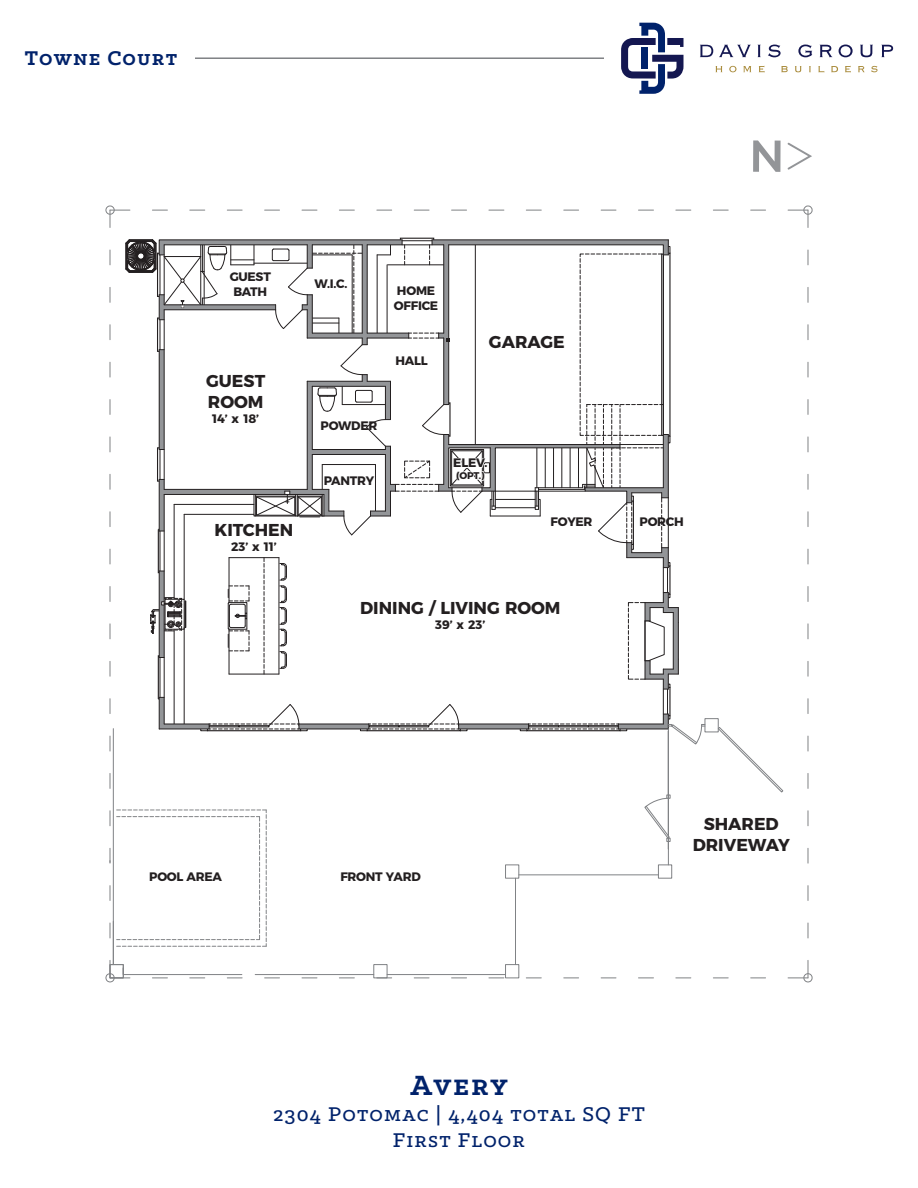
<style>
.page{position:relative;width:918px;height:1188px;background:#fff}
.page>*{position:absolute;margin:0;border:0;box-sizing:border-box;transform-origin:0 0}
.t1{font:700 31.5px "Klinic Slab";letter-spacing:.05em;color:#00226b}
.t2{font:500 22.5px/26.2px "Klinic Slab";letter-spacing:.05em;color:#00226b;text-align:center}
.t3{font:700 22.5px "Klinic Slab";letter-spacing:.05em;color:#00226b}
.t4{font:700 17.25px/20.7px "Montserrat";color:#231f20;text-align:center}
.t5{font:700 12.3px/14.7px "Montserrat";letter-spacing:-.02em;color:#231f20;text-align:center}
.t6{font:700 9.75px "Montserrat";color:#231f20}
</style>
<div class="page">
<hr style="left:25px;top:57px;width:866px;height:2px;background:#808285">
<div style="left:604px;top:0;width:314px;height:110px;background:#fff"></div>
<div style="left:0;top:0;width:195px;height:81px;background:#fff"></div>
<svg style="left:621px;top:23px;width:62px;height:71px"></svg>
<svg style="left:700px;top:45px;width:13px;height:12px"></svg>
<svg style="left:719px;top:45px;width:32px;height:12px"></svg>
<svg style="left:758px;top:45px;width:3px;height:12px"></svg>
<svg style="left:768px;top:45px;width:13px;height:12px"></svg>
<svg style="left:798px;top:45px;width:14px;height:12px"></svg>
<svg style="left:820px;top:45px;width:12px;height:12px"></svg>
<svg style="left:839px;top:45px;width:14px;height:12px"></svg>
<svg style="left:860px;top:45px;width:13px;height:12px"></svg>
<svg style="left:881px;top:45px;width:12px;height:12px"></svg>
<svg style="left:716px;top:66px;width:6px;height:6px"></svg>
<svg style="left:729px;top:66px;width:7px;height:6px"></svg>
<svg style="left:743px;top:66px;width:8px;height:6px"></svg>
<svg style="left:759px;top:66px;width:6px;height:7px"></svg>
<svg style="left:781px;top:66px;width:7px;height:6px"></svg>
<svg style="left:795px;top:66px;width:7px;height:6px"></svg>
<svg style="left:809px;top:66px;width:2px;height:6px"></svg>
<svg style="left:818px;top:66px;width:6px;height:7px"></svg>
<svg style="left:831px;top:66px;width:7px;height:6px"></svg>
<svg style="left:845px;top:66px;width:6px;height:7px"></svg>
<svg style="left:858px;top:66px;width:7px;height:6px"></svg>
<svg style="left:871px;top:66px;width:7px;height:6px"></svg>
<svg style="left:753px;top:140px;width:28px;height:32px"></svg>
<svg style="left:788px;top:143px;width:24px;height:27px"></svg>
<div style="left:400px;top:238px;width:34px;height:2px;border:1px solid #231f20"></div>
<svg style="left:808px;top:250px;width:1px;height:15px"></svg>
<svg style="left:808px;top:287px;width:1px;height:15px"></svg>
<svg style="left:808px;top:325px;width:1px;height:15px"></svg>
<svg style="left:808px;top:362px;width:1px;height:15px"></svg>
<svg style="left:808px;top:400px;width:1px;height:14px"></svg>
<svg style="left:808px;top:437px;width:1px;height:15px"></svg>
<svg style="left:808px;top:474px;width:1px;height:15px"></svg>
<svg style="left:808px;top:512px;width:1px;height:15px"></svg>
<svg style="left:808px;top:549px;width:1px;height:15px"></svg>
<svg style="left:808px;top:586px;width:1px;height:16px"></svg>
<svg style="left:808px;top:624px;width:1px;height:15px"></svg>
<svg style="left:808px;top:661px;width:1px;height:15px"></svg>
<svg style="left:808px;top:699px;width:1px;height:15px"></svg>
<svg style="left:808px;top:736px;width:1px;height:15px"></svg>
<svg style="left:808px;top:773px;width:1px;height:15px"></svg>
<svg style="left:808px;top:811px;width:1px;height:15px"></svg>
<svg style="left:808px;top:848px;width:1px;height:15px"></svg>
<svg style="left:808px;top:886px;width:1px;height:15px"></svg>
<svg style="left:808px;top:923px;width:1px;height:15px"></svg>
<svg style="left:110px;top:250px;width:1px;height:15px"></svg>
<svg style="left:110px;top:287px;width:1px;height:15px"></svg>
<svg style="left:110px;top:325px;width:1px;height:15px"></svg>
<svg style="left:110px;top:362px;width:1px;height:15px"></svg>
<svg style="left:110px;top:400px;width:1px;height:14px"></svg>
<svg style="left:110px;top:437px;width:1px;height:15px"></svg>
<svg style="left:110px;top:474px;width:1px;height:15px"></svg>
<svg style="left:110px;top:512px;width:1px;height:15px"></svg>
<svg style="left:110px;top:549px;width:1px;height:15px"></svg>
<svg style="left:110px;top:586px;width:1px;height:16px"></svg>
<svg style="left:110px;top:624px;width:1px;height:15px"></svg>
<svg style="left:110px;top:661px;width:1px;height:15px"></svg>
<svg style="left:110px;top:699px;width:1px;height:15px"></svg>
<svg style="left:110px;top:736px;width:1px;height:15px"></svg>
<svg style="left:110px;top:773px;width:1px;height:15px"></svg>
<svg style="left:110px;top:811px;width:1px;height:15px"></svg>
<svg style="left:110px;top:886px;width:1px;height:15px"></svg>
<svg style="left:110px;top:923px;width:1px;height:15px"></svg>
<svg style="left:751px;top:977px;width:15px;height:1px"></svg>
<svg style="left:713px;top:977px;width:15px;height:1px"></svg>
<svg style="left:676px;top:977px;width:15px;height:1px"></svg>
<svg style="left:638px;top:977px;width:16px;height:1px"></svg>
<svg style="left:601px;top:977px;width:15px;height:1px"></svg>
<svg style="left:564px;top:977px;width:15px;height:1px"></svg>
<svg style="left:526px;top:977px;width:15px;height:1px"></svg>
<svg style="left:489px;top:977px;width:15px;height:1px"></svg>
<svg style="left:452px;top:977px;width:15px;height:1px"></svg>
<svg style="left:414px;top:977px;width:15px;height:1px"></svg>
<svg style="left:339px;top:977px;width:15px;height:1px"></svg>
<svg style="left:302px;top:977px;width:15px;height:1px"></svg>
<svg style="left:265px;top:977px;width:15px;height:1px"></svg>
<svg style="left:751px;top:210px;width:15px;height:1px"></svg>
<svg style="left:713px;top:210px;width:15px;height:1px"></svg>
<svg style="left:676px;top:210px;width:15px;height:1px"></svg>
<svg style="left:638px;top:210px;width:16px;height:1px"></svg>
<svg style="left:601px;top:210px;width:15px;height:1px"></svg>
<svg style="left:564px;top:210px;width:15px;height:1px"></svg>
<svg style="left:526px;top:210px;width:15px;height:1px"></svg>
<svg style="left:489px;top:210px;width:15px;height:1px"></svg>
<svg style="left:452px;top:210px;width:15px;height:1px"></svg>
<svg style="left:414px;top:210px;width:15px;height:1px"></svg>
<svg style="left:377px;top:210px;width:15px;height:1px"></svg>
<svg style="left:339px;top:210px;width:15px;height:1px"></svg>
<svg style="left:302px;top:210px;width:15px;height:1px"></svg>
<svg style="left:265px;top:210px;width:15px;height:1px"></svg>
<svg style="left:227px;top:210px;width:15px;height:1px"></svg>
<svg style="left:190px;top:210px;width:15px;height:1px"></svg>
<svg style="left:152px;top:210px;width:15px;height:1px"></svg>
<svg style="left:788px;top:205px;width:25px;height:23px"></svg>
<svg style="left:105px;top:205px;width:25px;height:23px"></svg>
<svg style="left:788px;top:960px;width:25px;height:23px"></svg>
<div style="left:704px;top:718px;width:15px;height:14px;border:1px solid #808285"></div>
<div style="left:658px;top:864px;width:14px;height:15px;border:1px solid #808285"></div>
<hr style="left:519px;top:874px;width:139px;height:1px;background:#808285">
<div style="left:505px;top:964px;width:14px;height:14px;border:1px solid #808285"></div>
<hr style="left:515px;top:878px;width:1px;height:87px;background:#808285">
<div style="left:505px;top:864px;width:14px;height:15px;border:1px solid #808285"></div>
<hr style="left:113px;top:729px;width:1px;height:236px;background:#808285">
<div style="left:373px;top:964px;width:15px;height:14px;border:1px solid #808285"></div>
<svg style="left:105px;top:960px;width:138px;height:23px"></svg>
<hr style="left:387px;top:974px;width:119px;height:1px;background:#808285">
<svg style="left:717px;top:726px;width:67px;height:67px"></svg>
<svg style="left:117px;top:809px;width:150px;height:138px"></svg>
<hr style="left:255px;top:974px;width:119px;height:1px;background:#808285">
<svg style="left:644px;top:794px;width:27px;height:71px"></svg>
<svg style="left:125px;top:239px;width:581px;height:506px"></svg>
<svg style="left:110px;top:848px;width:1px;height:15px"></svg>
<hr style="left:668px;top:731px;width:1px;height:118px;background:#808285">
<h2 class="t3" style="left:25px;top:43px;width:154px">TOWNE COURT</h2>
<p class="t5" style="left:230px;top:268px;width:43px">GUEST<br>BATH</p>
<h3 class="t4" style="left:206px;top:369px;width:61px;text-align:left">GUEST<br>ROOM</h3>
<p class="t5" style="left:212px;top:410px;width:49px">14’ x 18’</p>
<h3 class="t4" style="left:215px;top:518px;width:80px">KITCHEN</h3>
<p class="t5" style="left:231px;top:538px;width:47px">23’ x 11’</p>
<p class="t5" style="left:314px;top:276px;width:35px">W.I.C.</p>
<p class="t5" style="left:394px;top:282px;width:46px;text-align:left">HOME<br>OFFICE</p>
<p class="t5" style="left:396px;top:352px;width:34px">HALL</p>
<h3 class="t4" style="left:489px;top:330px;width:77px">GARAGE</h3>
<p class="t5" style="left:321px;top:417px;width:58px">POWDER</p>
<p class="t5" style="left:324px;top:472px;width:52px">PANTRY</p>
<p class="t5" style="left:453px;top:455px;width:36px">ELEV.</p>
<p class="t6" style="left:456px;top:468px;width:30px">(OPT.)</p>
<p class="t5" style="left:551px;top:513px;width:43px">FOYER</p>
<p class="t5" style="left:640px;top:513px;width:46px">PORCH</p>
<h3 class="t4" style="left:360px;top:596px;width:202px">DINING / LIVING ROOM</h3>
<p class="t5" style="left:435px;top:616px;width:52px">39’ x 23’</p>
<p class="t5" style="left:149px;top:869px;width:74px">POOL AREA</p>
<p class="t5" style="left:340px;top:869px;width:82px">FRONT YARD</p>
<h3 class="t4" style="left:693px;top:813px;width:99px">SHARED<br>DRIVEWAY</h3>
<h1 class="t1" style="left:410px;top:1064px;width:99px">AVERY</h1>
<h2 class="t2" style="left:273px;top:1100px;width:373px">2304 POTOMAC | 4,404 TOTAL SQ FT<br>FIRST FLOOR</h2>
</div>
